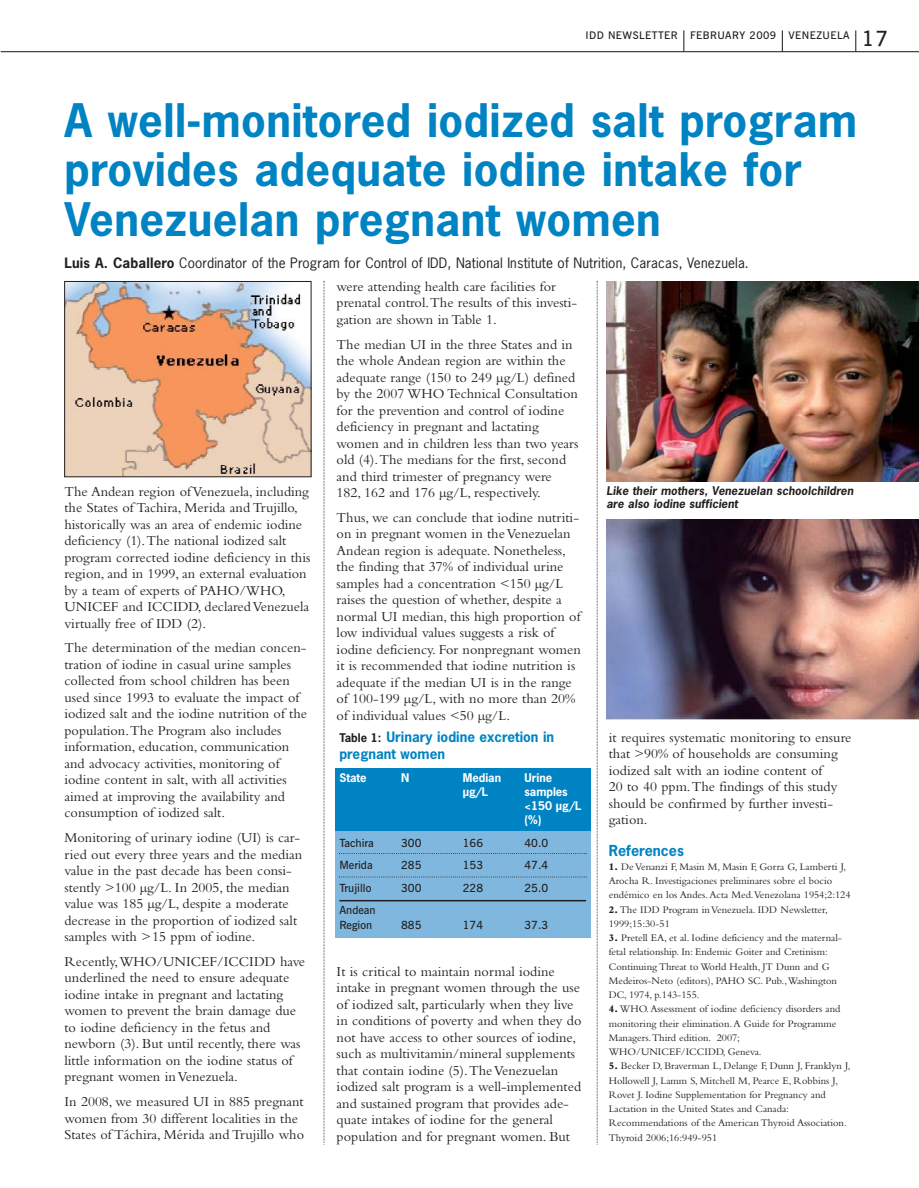
<style>
.page{position:relative;width:919px;height:1188px;background:#fff}
.page>*{position:absolute;margin:0;border:0;box-sizing:border-box;transform-origin:0 0}
.t1{font:700 43.5px/49.5px "News Gothic";letter-spacing:.01em;color:#0083c2}
.t2{font:14.25px/16.5px "Bembo";color:#231f20}
.t3{font:700 14.25px "News Gothic";color:#0083c2}
.t4{font:13.5px "News Gothic";letter-spacing:.01em;color:#231f20}
.t5{font:700 13.5px/16.5px "News Gothic";color:#0083c2}
.t6{font:600 11.25px/14.2px "News Gothic BT";color:#231f20}
.t7{font:700 11.25px/13.5px "News Gothic";letter-spacing:.005em;color:#231f20}
.t8{font:700 11.25px/14.2px "News Gothic";color:#fff}
.t9{font:10.5px/14.2px "Bembo";color:#231f20}
.t10{font:600 10.5px "News Gothic BT";letter-spacing:.04em;color:#231f20}
.s1{font-size:21px}
.s2{font-weight:700}
.s3{font-size:11.25px;color:#231f20}
.s4{font-weight:800}
</style>
<div class="page">
<svg style="left:781px;top:30px;width:1px;height:21px"></svg>
<svg style="left:855px;top:30px;width:1px;height:21px"></svg>
<svg style="left:683px;top:30px;width:1px;height:21px"></svg>
<hr style="left:1px;top:51px;width:917px;height:1px;background:#231f20">
<svg style="left:596px;top:281px;width:1px;height:864px"></svg>
<img style="left:66px;top:283px;width:243px;height:192px">
<div style="left:64px;top:281px;width:247px;height:196px;border:1px solid #231f20"></div>
<div style="left:335px;top:768px;width:255px;height:64px;background:#0083c2"></div>
<div style="left:335px;top:832px;width:255px;height:106px;background:#7fb7de"></div>
<svg style="left:339px;top:853px;width:247px;height:1px"></svg>
<svg style="left:339px;top:876px;width:247px;height:1px"></svg>
<hr style="left:339px;top:900px;width:247px;height:1px;background:#231f20">
<img style="left:606px;top:281px;width:312px;height:200px">
<img style="left:606px;top:519px;width:312px;height:200px">
<svg style="left:323px;top:281px;width:1px;height:864px"></svg>
<p class="t10" style="left:585px;top:31px;width:304px">IDD NEWSLETTER FEBRUARY 2009 VENEZUELA <span class="s1">17</span></p>
<h1 class="t1" style="left:64px;top:99px;width:793px">A well-monitored iodized salt program provides adequate iodine intake for<br>Venezuelan pregnant women</h1>
<p class="t4" style="left:64px;top:258px;width:685px"><span class="s2">Luis A. Caballero</span> Coordinator of the Program for Control of IDD, National Institute of Nutrition, Caracas, Venezuela.</p>
<p class="t2" style="left:64px;top:484px;width:247px">The Andean region of Venezuela, including the States of Tachira, Merida and Trujillo, historically was an area of endemic iodine deficiency (1).The national iodized salt program corrected iodine deficiency in this region, and in 1999, an external evaluation by a team of experts of PAHO/WHO, UNICEF and ICCIDD, declared Venezuela virtually free of IDD (2).</p>
<p class="t2" style="left:64px;top:641px;width:244px">The determination of the median concen&shy;tration of iodine in casual urine samples collected from school children has been used since 1993 to evaluate the impact of iodized salt and the iodine nutrition of the population.The Program also includes information, education, communication and advocacy activities, monitoring of iodine content in salt, with all activities aimed at improving the availability and consumption of iodized salt.</p>
<p class="t2" style="left:64px;top:831px;width:239px">Monitoring of urinary iodine (UI) is car&shy;ried out every three years and the median value in the past decade has been consi&shy;stently &gt;100 µg/L. In 2005, the median value was 185 µg/L, despite a moderate decrease in the proportion of iodized salt samples with &gt;15 ppm of iodine.</p>
<p class="t2" style="left:64px;top:954px;width:242px">Recently,WHO/UNICEF/ICCIDD have underlined the need to ensure adequate iodine intake in pregnant and lactating women to prevent the brain damage due to iodine deficiency in the fetus and newborn (3). But until recently, there was little information on the iodine status of pregnant women in Venezuela.</p>
<p class="t2" style="left:64px;top:1095px;width:241px">In 2008, we measured UI in 885 pregnant women from 30 different localities in the<br>States of Táchira, Mérida and Trujillo who</p>
<p class="t2" style="left:336px;top:279px;width:242px">were attending health care facilities for prenatal control.The results of this investi&shy;gation are shown in Table 1.</p>
<p class="t2" style="left:336px;top:337px;width:243px">The median UI in the three States and in the whole Andean region are within the adequate range (150 to 249 µg/L) defined by the 2007 WHO Technical Consultation for the prevention and control of iodine deficiency in pregnant and lactating women and in children less than two years old (4).The medians for the first, second and third trimester of pregnancy were 182, 162 and 176 µg/L, respectively.</p>
<p class="t2" style="left:336px;top:510px;width:245px">Thus, we can conclude that iodine nutriti&shy;on in pregnant women in the Venezuelan Andean region is adequate. Nonetheless, the finding that 37% of individual urine samples had a concentration &lt;150 µg/L raises the question of whether, despite a normal UI median, this high proportion of low individual values suggests a risk of iodine deficiency. For nonpregnant women it is recommended that iodine nutrition is adequate if the median UI is in the range of 100-199 µg/L, with no more than 20% of individual values &lt;50 µg/L.</p>
<p class="t5" style="left:339px;top:730px;width:216px"><span class="s3">Table 1:</span> Urinary iodine excretion in pregnant women</p>
<p class="t8" style="left:339px;top:771px;width:29px">State</p>
<p class="t8" style="left:401px;top:771px;width:10px">N</p>
<p class="t8" style="left:463px;top:771px;width:40px">Median</p>
<p class="t8" style="left:524px;top:771px;width:29px">Urine</p>
<p class="t8" style="left:463px;top:785px;width:27px">µg/L</p>
<p class="t8" style="left:524px;top:785px;width:58px">samples &lt;150 µg/L (%)</p>
<p class="t6" style="left:339px;top:837px;width:36px">Tachira</p>
<p class="t6" style="left:401px;top:837px;width:22px">300</p>
<p class="t6" style="left:463px;top:837px;width:22px">166</p>
<p class="t6" style="left:524px;top:837px;width:25px">40.0</p>
<p class="t6" style="left:339px;top:859px;width:35px">Merida</p>
<p class="t6" style="left:401px;top:859px;width:22px">285</p>
<p class="t6" style="left:462px;top:859px;width:22px">153</p>
<p class="t6" style="left:524px;top:859px;width:25px">47.4</p>
<p class="t6" style="left:339px;top:882px;width:33px">Trujillo</p>
<p class="t6" style="left:401px;top:882px;width:22px">300</p>
<p class="t6" style="left:462px;top:882px;width:22px">228</p>
<p class="t6" style="left:524px;top:882px;width:25px">25.0</p>
<p class="t6" style="left:339px;top:904px;width:38px">Andean<br>Region</p>
<p class="t6" style="left:401px;top:919px;width:22px">885</p>
<p class="t6" style="left:462px;top:919px;width:22px">174</p>
<p class="t6" style="left:524px;top:919px;width:25px">37.3</p>
<p class="t2" style="left:336px;top:964px;width:246px">It is critical to maintain normal iodine intake in pregnant women through the use of iodized salt, particularly when they live in conditions of poverty and when they do not have access to other sources of iodine, such as multivitamin/mineral supplements that contain iodine (5).The Venezuelan iodized salt program is a well-implemented and sustained program that provides ade&shy;quate intakes of iodine for the general population and for pregnant women. But</p>
<p class="t7" style="left:606px;top:485px;width:250px">Like their mothers, Venezuelan schoolchildren are also iodine sufficient</p>
<p class="t2" style="left:608px;top:730px;width:244px">it requires systematic monitoring to ensure that &gt;90% of households are consuming iodized salt with an iodine content of<br>20 to 40 ppm.The findings of this study should be confirmed by further investi&shy;gation.</p>
<p class="t3" style="left:608px;top:844px;width:77px">References</p>
<p class="t9" style="left:608px;top:860px;width:243px"><span class="s4">1.</span> De Venanzi F, Masin M, Masin F, Gorra G, Lamberti J,<br>Arocha R. Investigaciones preliminares sobre el bocio endémico en los Andes.Acta Med.Venezolana 1954;2:124</p>
<p class="t9" style="left:608px;top:903px;width:221px"><span class="s4">2.</span> The IDD Program in Venezuela. IDD Newsletter,<br>1999;15:30-51</p>
<p class="t9" style="left:608px;top:931px;width:235px"><span class="s4">3.</span> Pretell EA, et al. Iodine deficiency and the maternal&shy;fetal relationship. In: Endemic Goiter and Cretinism:<br>Continuing Threat to World Health, JT Dunn and G Medeiros-Neto (editors), PAHO SC. Pub.,Washington DC, 1974, p.143-155.</p>
<p class="t9" style="left:608px;top:1003px;width:233px"><span class="s4">4.</span> WHO.Assessment of iodine deficiency disorders and monitoring their elimination.A Guide for Programme Managers.Third edition. 2007; WHO/UNICEF/ICCIDD, Geneva.</p>
<p class="t9" style="left:608px;top:1060px;width:243px"><span class="s4">5.</span> Becker D, Braverman L, Delange F, Dunn J, Franklyn J, Hollowell J, Lamm S, Mitchell M, Pearce E, Robbins J, Rovet J. Iodine Supplementation for Pregnancy and Lactation in the United States and Canada:<br>Recommendations of the American Thyroid Association.<br>Thyroid 2006;16:949-951</p>
</div>
